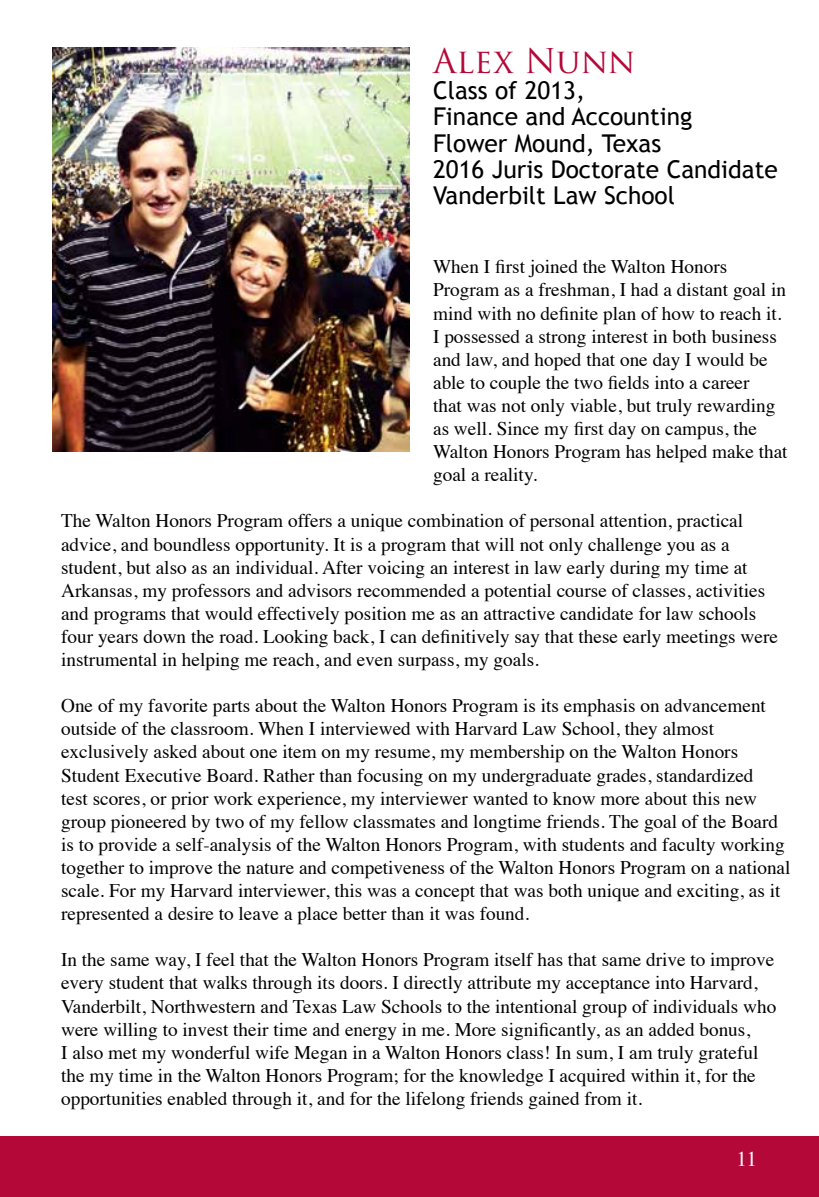
<style>
.page{position:relative;width:819px;height:1197px;background:#fff}
.page>*{position:absolute;margin:0;border:0;box-sizing:border-box;transform-origin:0 0}
.t1{font:33.25px "Trajan Pro";color:#b30838}
.t2{font:24.5px/26.2px "Trebuchet MS";color:#000}
.t3{font:21px "Times";color:#fff}
.t4{font:19.25px/23.1px "Times";color:#000}
</style>
<div class="page">
<div style="left:0;top:1137px;width:819px;height:60px;background:#b30838"></div>
<img style="left:53px;top:48px;width:357px;height:403px">
<h1 class="t1" style="left:433px;top:40px;width:204px">Alex Nunn</h1>
<p class="t2" style="left:433px;top:78px;width:346px">Class of 2013,<br>Finance and Accounting<br>Flower Mound, Texas<br>2016 Juris Doctorate Candidate<br>Vanderbilt Law School</p>
<p class="t4" style="left:433px;top:254px;width:356px">When I first joined the Walton Honors Program as a freshman, I had a distant goal in mind with no definite plan of how to reach it.<br>I possessed a strong interest in both business and law, and hoped that one day I would be able to couple the two fields into a career<br>that was not only viable, but truly rewarding as well. Since my first day on campus, the Walton Honors Program has helped make that goal a reality.</p>
<p class="t4" style="left:61px;top:508px;width:718px">The Walton Honors Program offers a unique combination of personal attention, practical advice, and boundless opportunity. It is a program that will not only challenge you as a student, but also as an individual. After voicing an interest in law early during my time at Arkansas, my professors and advisors recommended a potential course of classes, activities and programs that would effectively position me as an attractive candidate for law schools four years down the road. Looking back, I can definitively say that these early meetings were instrumental in helping me reach, and even surpass, my goals.</p>
<p class="t4" style="left:61px;top:693px;width:731px">One of my favorite parts about the Walton Honors Program is its emphasis on advancement outside of the classroom. When I interviewed with Harvard Law School, they almost exclusively asked about one item on my resume, my membership on the Walton Honors Student Executive Board. Rather than focusing on my undergraduate grades, standardized<br>test scores, or prior work experience, my interviewer wanted to know more about this new group pioneered by two of my fellow classmates and longtime friends. The goal of the Board is to provide a self-analysis of the Walton Honors Program, with students and faculty working together to improve the nature and competiveness of the Walton Honors Program on a national scale. For my Harvard interviewer, this was a concept that was both unique and exciting, as it represented a desire to leave a place better than it was found.</p>
<p class="t4" style="left:61px;top:947px;width:717px">In the same way, I feel that the Walton Honors Program itself has that same drive to improve every student that walks through its doors. I directly attribute my acceptance into Harvard, Vanderbilt, Northwestern and Texas Law Schools to the intentional group of individuals who were willing to invest their time and energy in me. More significantly, as an added bonus,<br>I also met my wonderful wife Megan in a Walton Honors class! In sum, I am truly grateful the my time in the Walton Honors Program; for the knowledge I acquired within it, for the opportunities enabled through it, and for the lifelong friends gained from it.</p>
<p class="t3" style="left:737px;top:1140px;width:22px">11</p>
</div>
